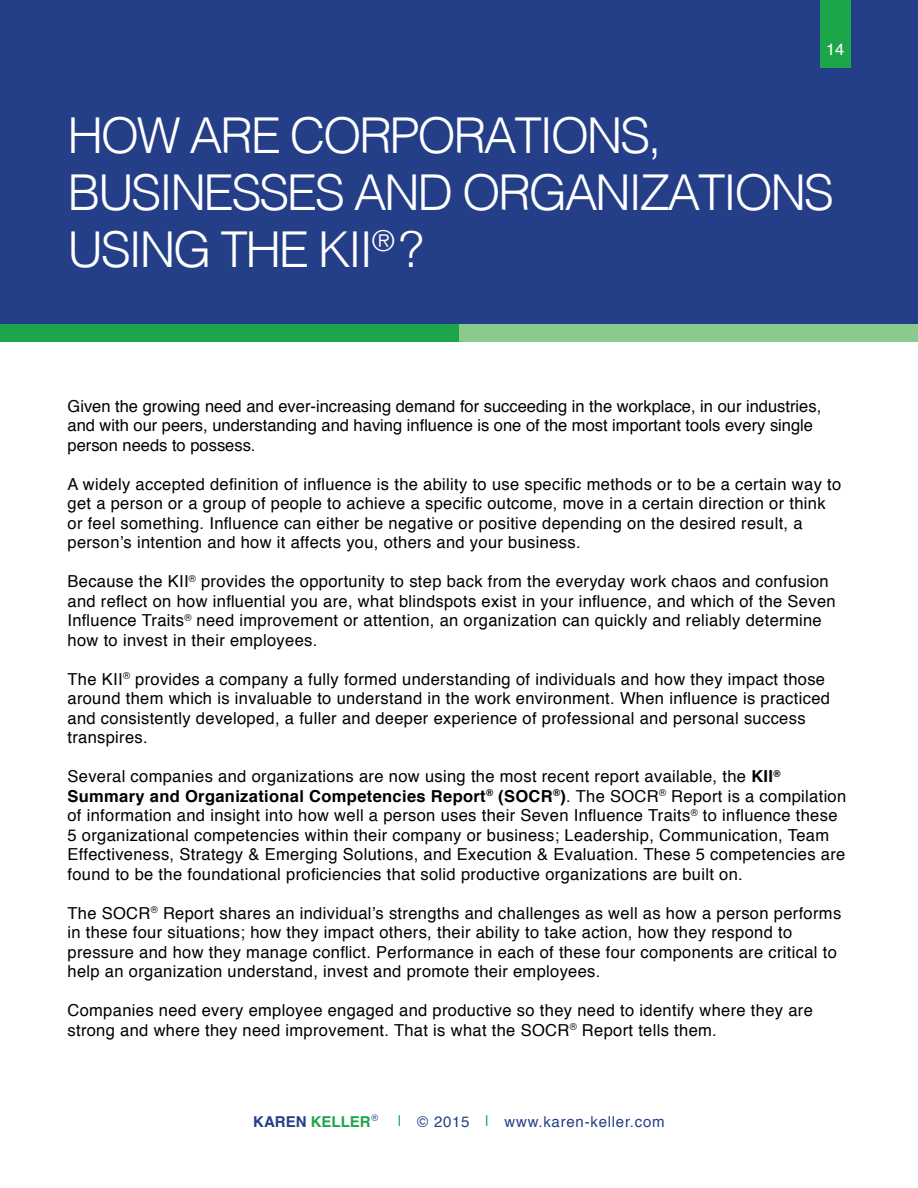
<style>
.page{position:relative;width:918px;height:1188px;background:#fff}
.page>*{position:absolute;margin:0;border:0;box-sizing:border-box;transform-origin:0 0}
.t1{font:300 49.5px/57px "Helvetica";letter-spacing:-.05em;color:#fff}
.t2{font:16.5px/19.5px "Helvetica";letter-spacing:.02em;color:#000}
.t3{font:16.5px/19.5px "Helvetica";color:#000}
.t4{font:16.5px "Helvetica";color:#fff}
.t5{font:15px "Helvetica";letter-spacing:.05em;color:#253e88}
.t6{font:700 15px "Helvetica";color:#1ca649}
.s1{font-weight:700}
.s2{color:#253e88}
.s3{color:#1ca649}
</style>
<div class="page">
<div style="left:0;top:0;width:918px;height:324px;background:#253e88"></div>
<div style="left:0;top:324px;width:459px;height:17px;background:#1ca649"></div>
<div style="left:459px;top:324px;width:459px;height:17px;background:#8aca8f"></div>
<div style="left:820px;top:0;width:30px;height:68px;background:#1ca649"></div>
<p class="t4" style="left:826px;top:37px;width:20px">14</p>
<h1 class="t1" style="left:68px;top:104px;width:768px">HOW ARE CORPORATIONS,<br>BUSINESSES AND ORGANIZATIONS<br>USING THE KII<sup>®</sup> ?</h1>
<p class="t3" style="left:68px;top:397px;width:755px">Given the growing need and ever-increasing demand for succeeding in the workplace, in our industries, and with our peers, understanding and having influence is one of the most important tools every single person needs to possess.</p>
<p class="t2" style="left:68px;top:475px;width:775px">A widely accepted definition of influence is the ability to use specific methods or to be a certain way to get a person or a group of people to achieve a specific outcome, move in a certain direction or think or feel something. Influence can either be negative or positive depending on the desired result, a person’s intention and how it affects you, others and your business.</p>
<p class="t2" style="left:68px;top:572px;width:770px">Because the KII<sup>®</sup> provides the opportunity to step back from the everyday work chaos and confusion and reflect on how influential you are, what blindspots exist in your influence, and which of the Seven Influence Traits<sup>®</sup> need improvement or attention, an organization can quickly and reliably determine how to invest in their employees.</p>
<p class="t2" style="left:67px;top:670px;width:764px">The KII<sup>®</sup> provides a company a fully formed understanding of individuals and how they impact those around them which is invaluable to understand in the work environment. When influence is practiced and consistently developed, a fuller and deeper experience of professional and personal success transpires.</p>
<p class="t2" style="left:67px;top:767px;width:780px">Several companies and organizations are now using the most recent report available, the <span class="s1">KII</span><sup>® </sup><span class="s1">Summary and Organizational Competencies Report</span><sup>®</sup> <span class="s1">(SOCR</span><sup>®</sup><span class="s1">)</span>. The SOCR<sup>®</sup> Report is a compilation of information and insight into how well a person uses their Seven Influence Traits<sup>®</sup> to influence these 5 organizational competencies within their company or business; Leadership, Communication, Team Effectiveness, Strategy &amp; Emerging Solutions, and Execution &amp; Evaluation. These 5 competencies are found to be the foundational proficiencies that solid productive organizations are built on.</p>
<p class="t2" style="left:67px;top:904px;width:775px">The SOCR<sup>®</sup> Report shares an individual’s strengths and challenges as well as how a person performs in these four situations; how they impact others, their ability to take action, how they respond to pressure and how they manage conflict. Performance in each of these four components are critical to help an organization understand, invest and promote their employees.</p>
<p class="t2" style="left:68px;top:1001px;width:747px">Companies need every employee engaged and productive so they need to identify where they are strong and where they need improvement. That is what the SOCR<sup>®</sup> Report tells them.</p>
<p class="t6" style="left:253px;top:1110px;width:126px"><span class="s2">KAREN</span> KELLER<sup>®</sup></p>
<p class="t5" style="left:398px;top:1110px;width:268px"><span class="s3">|</span> © 2015 <span class="s3">|</span> www.karen-keller.com</p>
</div>
